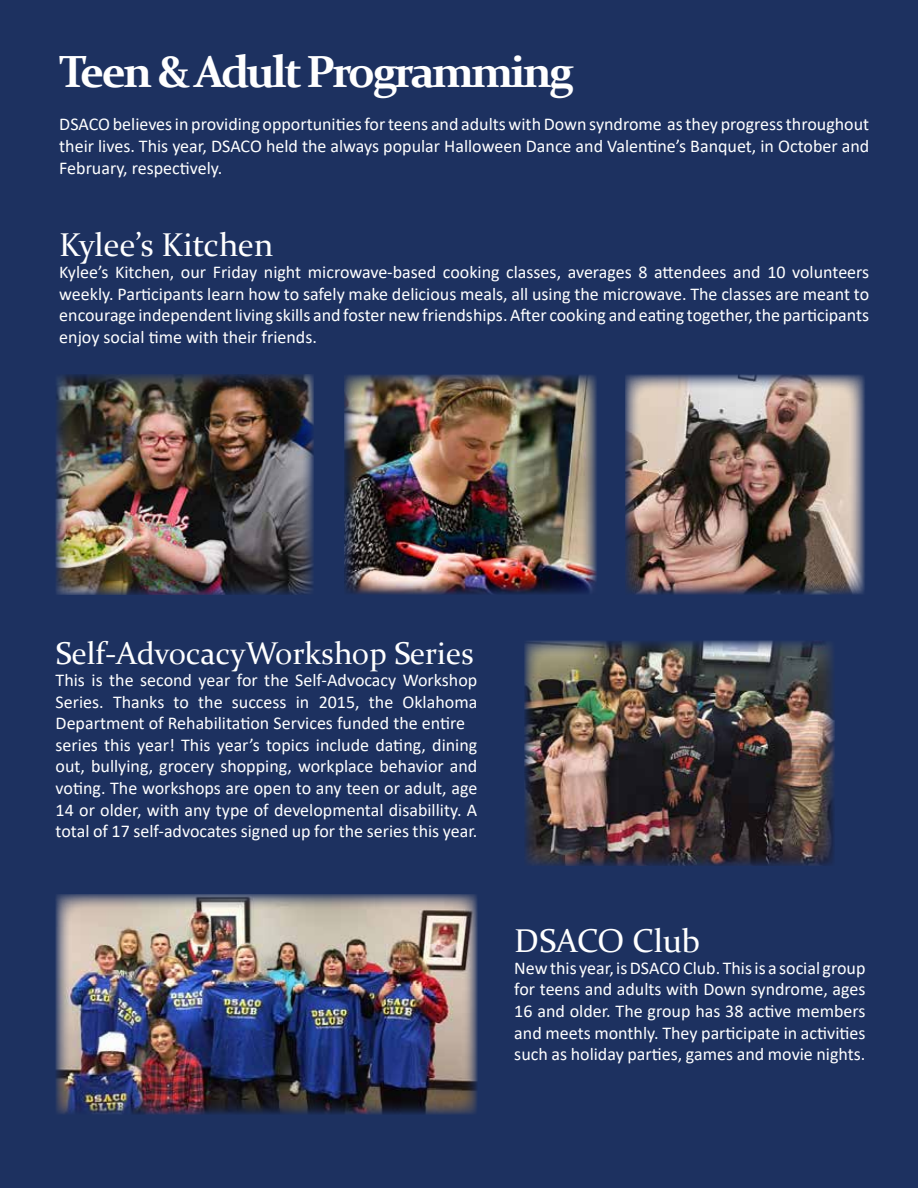
<style>
.page{position:relative;width:918px;height:1188px;background:#1d3160}
.page>*{position:absolute;margin:0;border:0;box-sizing:border-box;transform-origin:0 0}
.t1{font:700 45px "Constantia";letter-spacing:-.06em;color:#fff}
.t2{font:33px "Constantia";color:#fff}
.t3{font:31.5px "Constantia";color:#fff}
.t4{font:18px/21.6px "Calibri";color:#fff;text-align:justify}
</style>
<div class="page">
<img style="left:56px;top:374px;width:258px;height:221px">
<img style="left:344px;top:375px;width:253px;height:219px">
<img style="left:625px;top:375px;width:240px;height:219px">
<img style="left:525px;top:641px;width:310px;height:225px">
<img style="left:56px;top:894px;width:421px;height:220px">
<h1 class="t1" style="left:59px;top:41px;width:516px">Teen &amp; Adult Programming</h1>
<p class="t4" style="left:59px;top:113px;width:811px">DSACO believes in providing opportunities for teens and adults with Down syndrome as they progress throughout their lives. This year, DSACO held the always popular Halloween Dance and Valentine’s Banquet, in October and February, respectively.</p>
<h2 class="t2" style="left:59px;top:223px;width:215px">Kylee’s Kitchen</h2>
<p class="t4" style="left:59px;top:261px;width:812px">Kylee’s Kitchen, our Friday night microwave-based cooking classes, averages 8 attendees and 10 volunteers weekly. Participants learn how to safely make delicious meals, all using the microwave. The classes are meant to encourage independent living skills and foster new friendships. After cooking and eating together, the participants enjoy social time with their friends.</p>
<h3 class="t3" style="left:56px;top:632px;width:420px">Self-AdvocacyWorkshop Series</h3>
<p class="t4" style="left:56px;top:669px;width:423px;text-align:left">This is the second year for the Self-Advocacy Workshop Series. Thanks to the success in 2015, the Oklahoma Department of Rehabilitation Services funded the entire series this year! This year’s topics include dating, dining out, bullying, grocery shopping, workplace behavior and voting. The workshops are open to any teen or adult, age 14 or older, with any type of developmental disabillity. A total of 17 self-advocates signed up for the series this year.</p>
<h2 class="t2" style="left:514px;top:918px;width:187px">DSACO Club</h2>
<p class="t4" style="left:514px;top:957px;width:353px">New this year, is DSACO Club. This is a social group for teens and adults with Down syndrome, ages 16 and older. The group has 38 active members and meets monthly. They participate in activities such as holiday parties, games and movie nights.</p>
</div>
